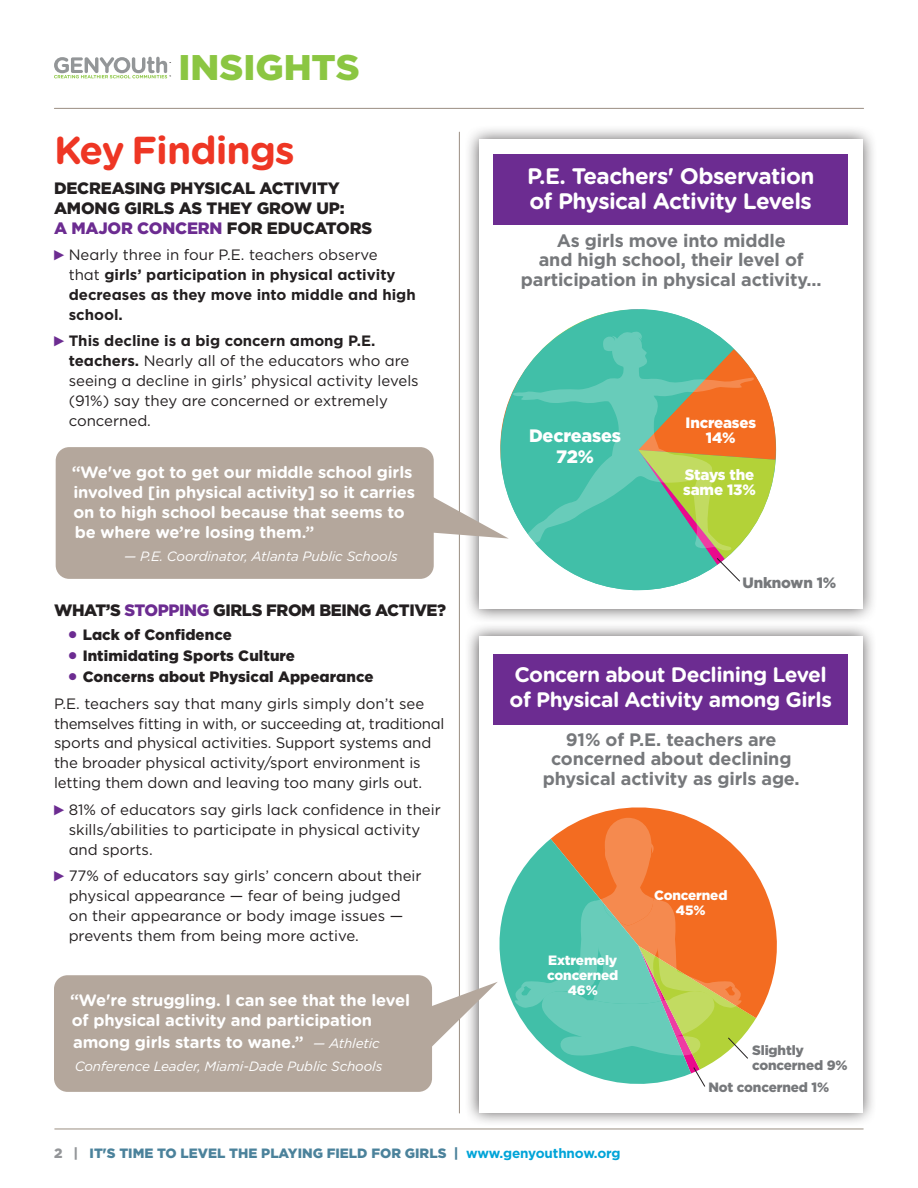
<style>
.page{position:relative;width:918px;height:1188px;background:#fff}
.page>*{position:absolute;margin:0;border:0;box-sizing:border-box;transform-origin:0 0}
.t1{font:700 39px "Gotham Rounded";letter-spacing:-.025em;color:#ee3624}
.t2{font:900 35.7px "Gotham";color:#8bc642}
.t3{font:700 22.5px/25.5px "Gotham Rounded";letter-spacing:-.025em;color:#fff}
.t4{font:700 21px/25.5px "Gotham Rounded";letter-spacing:-.025em;color:#fff}
.t5{font:700 18px/19.5px "Gotham";letter-spacing:-.01em;color:#76787b;text-align:center}
.t6{font:900 18px/21px "Gotham";letter-spacing:-.01em;color:#fff;text-align:center}
.t7{font:700 16.5px/20.2px "Gotham Rounded";letter-spacing:-.01em;color:#fff}
.t8{font:900 16.5px/20px "Gotham";letter-spacing:-.01em;color:#231f20}
.t9{font:900 16.5px "Gotham";color:#fff}
.t10{font:15px/19.8px "Gotham";color:#231f20}
.t11{font:700 15px/19.8px "Gotham";color:#231f20}
.t12{font:900 15px "Gotham";letter-spacing:.005em;color:#231f20}
.t13{font:900 15px/15px "Gotham";letter-spacing:-.01em;color:#fff}
.t14{font:900 15px "Gotham";letter-spacing:-.01em;color:#76787b}
.t15{font:italic 13.5px "Gotham";letter-spacing:-.01em;color:#fff}
.t16{font:900 13.5px "Gotham";color:#4b829b}
.t17{font:900 13.5px/15px "Gotham";letter-spacing:-.01em;color:#fff;text-align:center}
.t18{font:900 13.5px/15px "Gotham";letter-spacing:-.01em;color:#76787b}
.s1{color:#6c2c91}
.s2{font-weight:400}
.s3{font-weight:700}
.s4{font-size:21px;color:#6c2c91}
.s5{font-weight:900;font-size:21px;color:#6c2c91}
.s6{font-weight:900}
.s7{font-family:"Gotham";font-weight:400;font-style:italic;font-size:13.5px}
.s8{color:#939598}
.s9{font-weight:700;color:#00a4d8}
</style>
<div class="page">
<hr style="left:54px;top:108px;width:810px;height:1px;background:#9a8e82">
<hr style="left:55px;top:1129px;width:808px;height:1px;background:#9a8e82">
<svg style="left:54px;top:57px;width:117px;height:21px"></svg>
<hr style="left:459px;top:132px;width:1px;height:981px;background:#9a8e82">
<div style="left:465px;top:622px;width:412px;height:505px;background:#231f20;opacity:.75"></div>
<div style="left:479px;top:636px;width:383px;height:476px;background:#fff"></div>
<svg style="left:585px;top:807px;width:192px;height:211px"></svg>
<svg style="left:499px;top:882px;width:16px;height:126px;fill:#41bfa8"></svg>
<div style="left:54px;top:975px;width:378px;height:117px;background:#b4a79c;border-radius:14px"></div>
<svg style="left:430px;top:982px;width:68px;height:73px"></svg>
<div style="left:464px;top:124px;width:414px;height:500px;background:#231f20;opacity:.75"></div>
<div style="left:479px;top:139px;width:383px;height:470px;background:#fff"></div>
<div style="left:494px;top:155px;width:354px;height:70px;background:#6c2c91"></div>
<div style="left:494px;top:654px;width:354px;height:70px;background:#6c2c91"></div>
<div style="left:56px;top:447px;width:378px;height:132px;background:#b4a79c;border-radius:14px"></div>
<svg style="left:592px;top:309px;width:93px;height:282px"></svg>
<svg style="left:405px;top:310px;width:372px;height:272px"></svg>
<svg style="left:515px;top:818px;width:241px;height:269px;background:#b0ae82"></svg>
<h2 class="t2" style="left:179px;top:43px;width:183px">INSIGHTS</h2>
<h1 class="t1" style="left:54px;top:122px;width:242px">Key Findings</h1>
<p class="t8" style="left:54px;top:178px;width:320px">DECREASING PHYSICAL ACTIVITY<br>AMONG GIRLS AS THEY GROW UP:<br><span class="s1">A MAJOR CONCERN</span> FOR EDUCATORS</p>
<p class="t11" style="left:69px;top:245px;width:349px"><span class="s2">Nearly three in four P.E. teachers observe<br>that</span> girls’ participation in physical activity decreases as they move into middle and high school.</p>
<p class="t10" style="left:69px;top:331px;width:352px"><span class="s3">This decline is a big concern among P.E. teachers.</span> Nearly all of the educators who are seeing a decline in girls’ physical activity levels (91%) say they are concerned or extremely concerned.</p>
<p class="t7" style="left:72px;top:461px;width:345px">“We've got to get our middle school girls involved [in physical activity] so it carries on to high school because that seems to be where we’re losing them.”</p>
<p class="t15" style="left:124px;top:547px;width:275px">— P.E. Coordinator, Atlanta Public Schools</p>
<p class="t9" style="left:297px;top:546px;width:39px">40%</p>
<p class="t8" style="left:54px;top:600px;width:394px">WHAT’S <span class="s1">STOPPING</span> GIRLS FROM BEING ACTIVE?</p>
<p class="t12" style="left:68px;top:624px;width:166px"><span class="s4">•</span> Lack of Confidence</p>
<p class="t12" style="left:68px;top:645px;width:229px"><span class="s4">•</span> Intimidating Sports Culture</p>
<p class="t10" style="left:54px;top:663px;width:372px;line-height:26.7px;text-indent:13px"><span class="s5">•</span> <span class="s6">Concerns about Physical Appearance<br></span>P.E. teachers say that many girls simply don’t see</p>
<p class="t10" style="left:54px;top:713px;width:392px">themselves fitting in with, or succeeding at, traditional sports and physical activities. Support systems and the broader physical activity/sport environment is letting them down and leaving too many girls out.</p>
<p class="t10" style="left:69px;top:799px;width:374px">81% of educators say girls lack confidence in their skills/abilities to participate in physical activity and sports.</p>
<p class="t10" style="left:69px;top:866px;width:354px">77% of educators say girls’ concern about their physical appearance — fear of being judged on their appearance or body image issues — prevents them from being more active.</p>
<p class="t7" style="left:70px;top:989px;width:341px">“We're struggling. I can see that the level of physical activity and participation</p>
<p class="t7" style="left:73px;top:1032px;width:308px">among girls starts to wane.” <span class="s7">— Athletic</span></p>
<p class="t15" style="left:75px;top:1058px;width:309px">Conference Leader, Miami-Dade Public Schools</p>
<h3 class="t3" style="left:527px;top:162px;width:289px">P.E. Teachers' Observation of Physical Activity Levels</h3>
<p class="t5" style="left:521px;top:230px;width:302px">As girls move into middle<br>and high school, their level of participation in physical activity...</p>
<p class="t6" style="left:529px;top:425px;width:94px">Decreases<br>72%</p>
<p class="t13" style="left:686px;top:415px;width:72px;text-align:center">Increases<br>14%</p>
<p class="t13" style="left:683px;top:467px;width:74px">Stays the same 13%</p>
<p class="t14" style="left:742px;top:572px;width:95px">Unknown 1%</p>
<h3 class="t4" style="left:510px;top:661px;width:324px">Concern about Declining Level of Physical Activity among Girls</h3>
<p class="t5" style="left:543px;top:730px;width:259px">91% of P.E. teachers are concerned about declining physical activity as girls age.</p>
<p class="t17" style="left:547px;top:952px;width:73px">Extremely concerned<br>46%</p>
<p class="t17" style="left:654px;top:887px;width:75px">Concerned<br>45%</p>
<p class="t18" style="left:752px;top:1042px;width:97px">Slightly concerned 9%</p>
<p class="t18" style="left:708px;top:1080px;width:122px">Not concerned 1%</p>
<p class="t16" style="left:54px;top:1144px;width:568px"><span class="s8">2 |</span> IT'S TIME TO LEVEL THE PLAYING FIELD FOR GIRLS | <span class="s9">www.genyouthnow.org</span></p>
</div>
